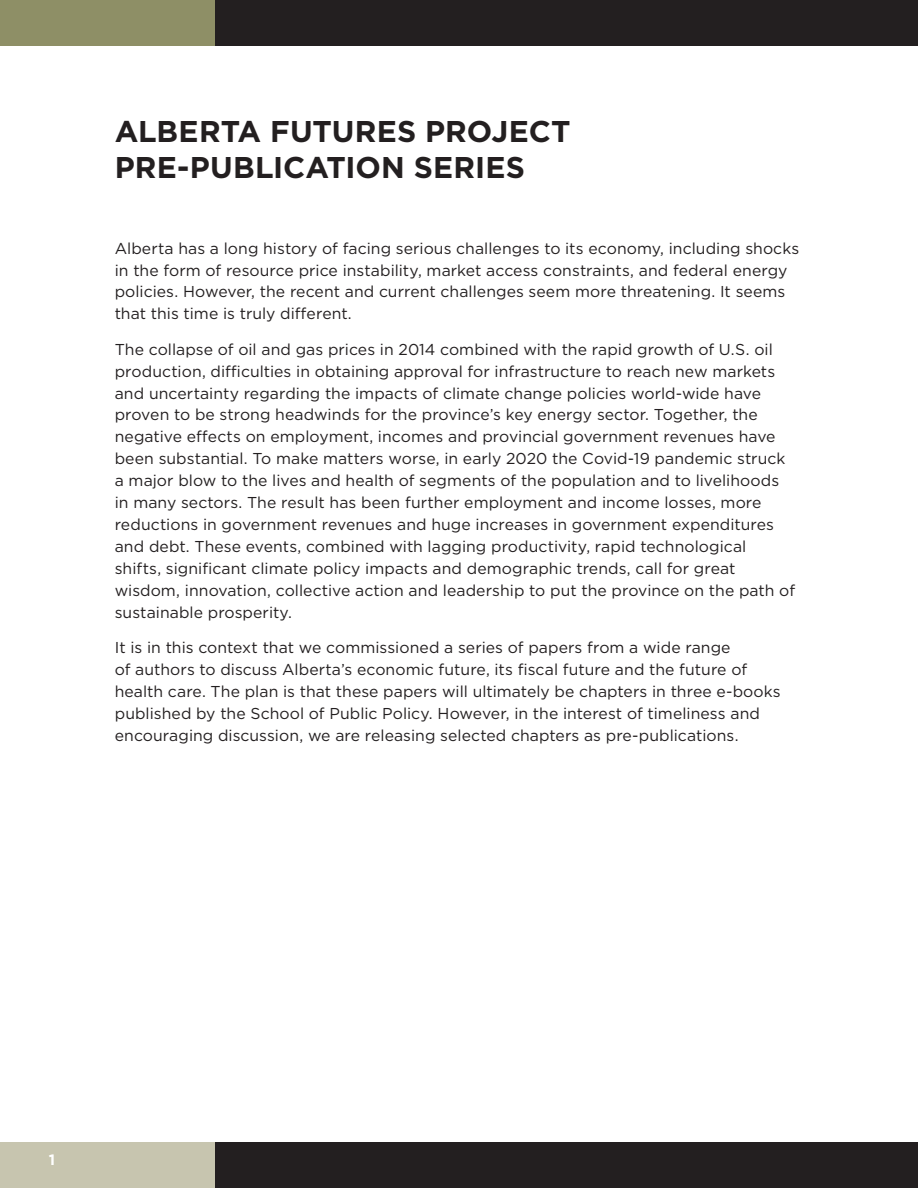
<style>
.page{position:relative;width:918px;height:1188px;background:#fff}
.page>*{position:absolute;margin:0;border:0;box-sizing:border-box;transform-origin:0 0}
.t1{font:700 30px/36px "Gotham";color:#231f20}
.Body{font:15.75px/21.9px "Gotham";letter-spacing:.005em;color:#231f20}
.t2{font:700 15px "Gotham";color:#fff}
</style>
<div class="page">
<div style="left:0;top:1143px;width:215px;height:45px;background:#c7c5af"></div>
<div style="left:0;top:0;width:215px;height:45px;background:#8e8f66"></div>
<div style="left:215px;top:1143px;width:703px;height:45px;background:#231f20"></div>
<div style="left:215px;top:0;width:703px;height:45px;background:#231f20"></div>
<p class="t1" style="left:115px;top:113px;width:457px">ALBERTA FUTURES PROJECT<br>PRE-PUBLICATION SERIES</p>
<p class="Body" style="left:115px;top:237px;width:686px">Alberta has a long history of facing serious challenges to its economy, including shocks in the form of resource price instability, market access constraints, and federal energy policies. However, the recent and current challenges seem more threatening. It seems that this time is truly different.</p>
<p class="Body" style="left:115px;top:338px;width:682px">The collapse of oil and gas prices in 2014 combined with the rapid growth of U.S. oil production, difficulties in obtaining approval for infrastructure to reach new markets and uncertainty regarding the impacts of climate change policies world-wide have proven to be strong headwinds for the province’s key energy sector. Together, the negative effects on employment, incomes and provincial government revenues have been substantial. To make matters worse, in early 2020 the Covid-19 pandemic struck a major blow to the lives and health of segments of the population and to livelihoods in many sectors. The result has been further employment and income losses, more reductions in government revenues and huge increases in government expenditures and debt. These events, combined with lagging productivity, rapid technological shifts, significant climate policy impacts and demographic trends, call for great wisdom, innovation, collective action and leadership to put the province on the path of sustainable prosperity.</p>
<p class="Body" style="left:115px;top:636px;width:668px">It is in this context that we commissioned a series of papers from a wide range<br>of authors to discuss Alberta’s economic future, its fiscal future and the future of health care. The plan is that these papers will ultimately be chapters in three e-books published by the School of Public Policy. However, in the interest of timeliness and encouraging discussion, we are releasing selected chapters as pre-publications.</p>
<p class="t2" style="left:49px;top:1150px;width:8px">1</p>
</div>
